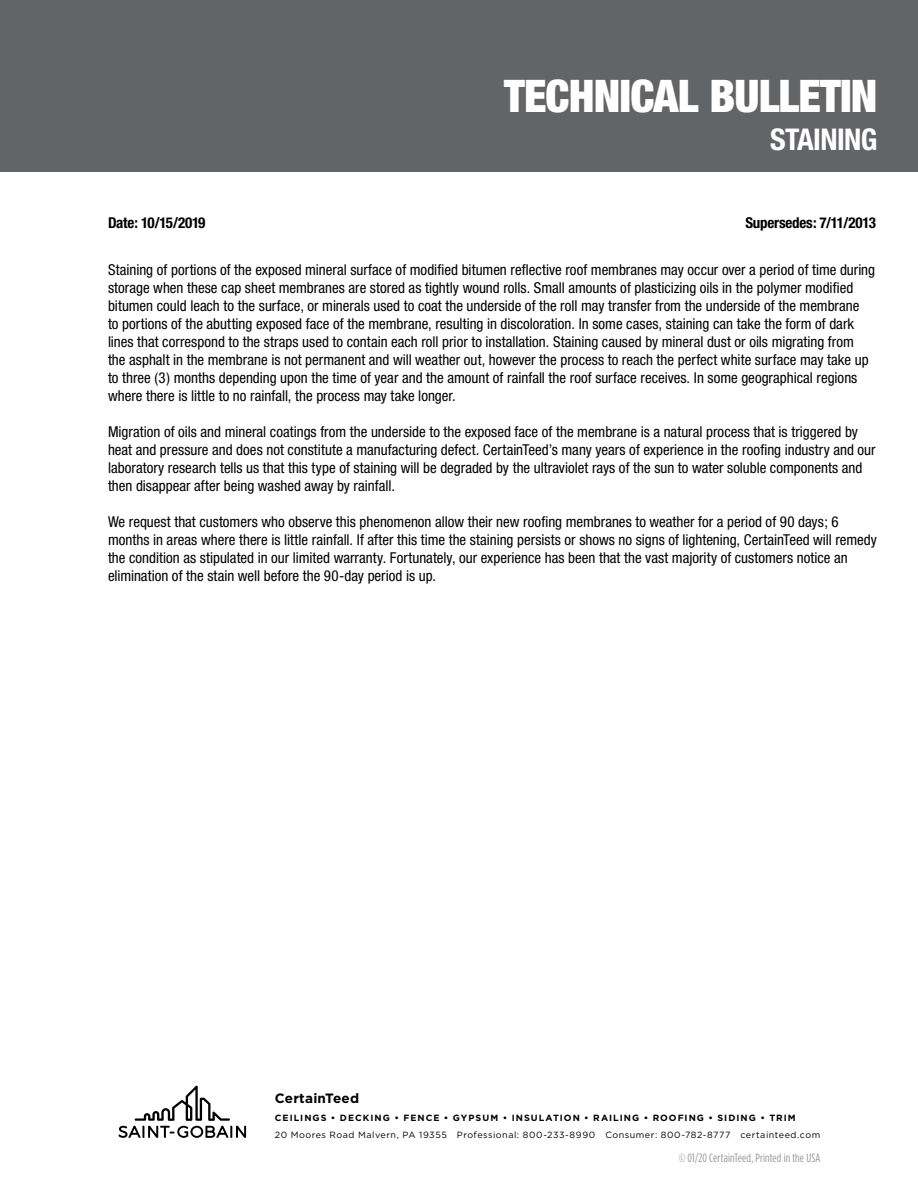
<style>
.page{position:relative;width:918px;height:1188px;background:#fff}
.page>*{position:absolute;margin:0;border:0;box-sizing:border-box;transform-origin:0 0}
.t1{font:900 condensed 45px "Helvetica Neue";letter-spacing:-.02em;color:#fff}
.t2{font:700 condensed 30px "Helvetica Neue";letter-spacing:-.02em;color:#fff}
.t3{font:condensed 15px/18px "Helvetica Neue";color:#000}
.t4{font:700 condensed 15px "Helvetica Neue";letter-spacing:-.02em;color:#000}
.t5{font:700 13.5px "Gotham";letter-spacing:.015em;color:#000}
.t6{font:12px "Gotham Condensed";letter-spacing:.01em;color:#939598}
.t7{font:9px "Gotham";letter-spacing:.055em;color:#000}
.t8{font:700 9px "Gotham";letter-spacing:.11em;color:#000}
</style>
<div class="page">
<div style="left:0;top:0;width:918px;height:172px;background:#636466"></div>
<svg style="left:118px;top:1086px;width:128px;height:52px"></svg>
<h1 class="t1" style="left:504px;top:68px;width:375px">TECHNICAL BULLETIN</h1>
<h2 class="t2" style="left:770px;top:121px;width:109px">STAINING</h2>
<p class="t4" style="left:108px;top:213px;width:99px">Date: 10/15/2019</p>
<p class="t4" style="left:745px;top:213px;width:132px">Supersedes: 7/11/2013</p>
<p class="t3" style="left:108px;top:260px;width:769px">Staining of portions of the exposed mineral surface of modified bitumen reflective roof membranes may occur over a period of time during storage when these cap sheet membranes are stored as tightly wound rolls. Small amounts of plasticizing oils in the polymer modified bitumen could leach to the surface, or minerals used to coat the underside of the roll may transfer from the underside of the membrane<br>to portions of the abutting exposed face of the membrane, resulting in discoloration. In some cases, staining can take the form of dark lines that correspond to the straps used to contain each roll prior to installation. Staining caused by mineral dust or oils migrating from the asphalt in the membrane is not permanent and will weather out, however the process to reach the perfect white surface may take up to three (3) months depending upon the time of year and the amount of rainfall the roof surface receives. In some geographical regions where there is little to no rainfall, the process may take longer.</p>
<p class="t3" style="left:108px;top:422px;width:769px">Migration of oils and mineral coatings from the underside to the exposed face of the membrane is a natural process that is triggered by heat and pressure and does not constitute a manufacturing defect. CertainTeed’s many years of experience in the roofing industry and our laboratory research tells us that this type of staining will be degraded by the ultraviolet rays of the sun to water soluble components and then disappear after being washed away by rainfall.</p>
<p class="t3" style="left:108px;top:512px;width:771px">We request that customers who observe this phenomenon allow their new roofing membranes to weather for a period of 90 days; 6 months in areas where there is little rainfall. If after this time the staining persists or shows no signs of lightening, CertainTeed will remedy the condition as stipulated in our limited warranty. Fortunately, our experience has been that the vast majority of customers notice an elimination of the stain well before the 90-day period is up.</p>
<p class="t5" style="left:275px;top:1090px;width:86px">CertainTeed</p>
<p class="t8" style="left:275px;top:1112px;width:522px">CEILINGS • DECKING • FENCE • GYPSUM • INSULATION • RAILING • ROOFING • SIDING • TRIM</p>
<p class="t7" style="left:275px;top:1129px;width:547px">20 Moores Road Malvern, PA 19355 Professional: 800-233-8990 Consumer: 800-782-8777 certainteed.com</p>
<p class="t6" style="left:679px;top:1151px;width:143px">© 01/20 CertainTeed, Printed in the USA</p>
</div>
